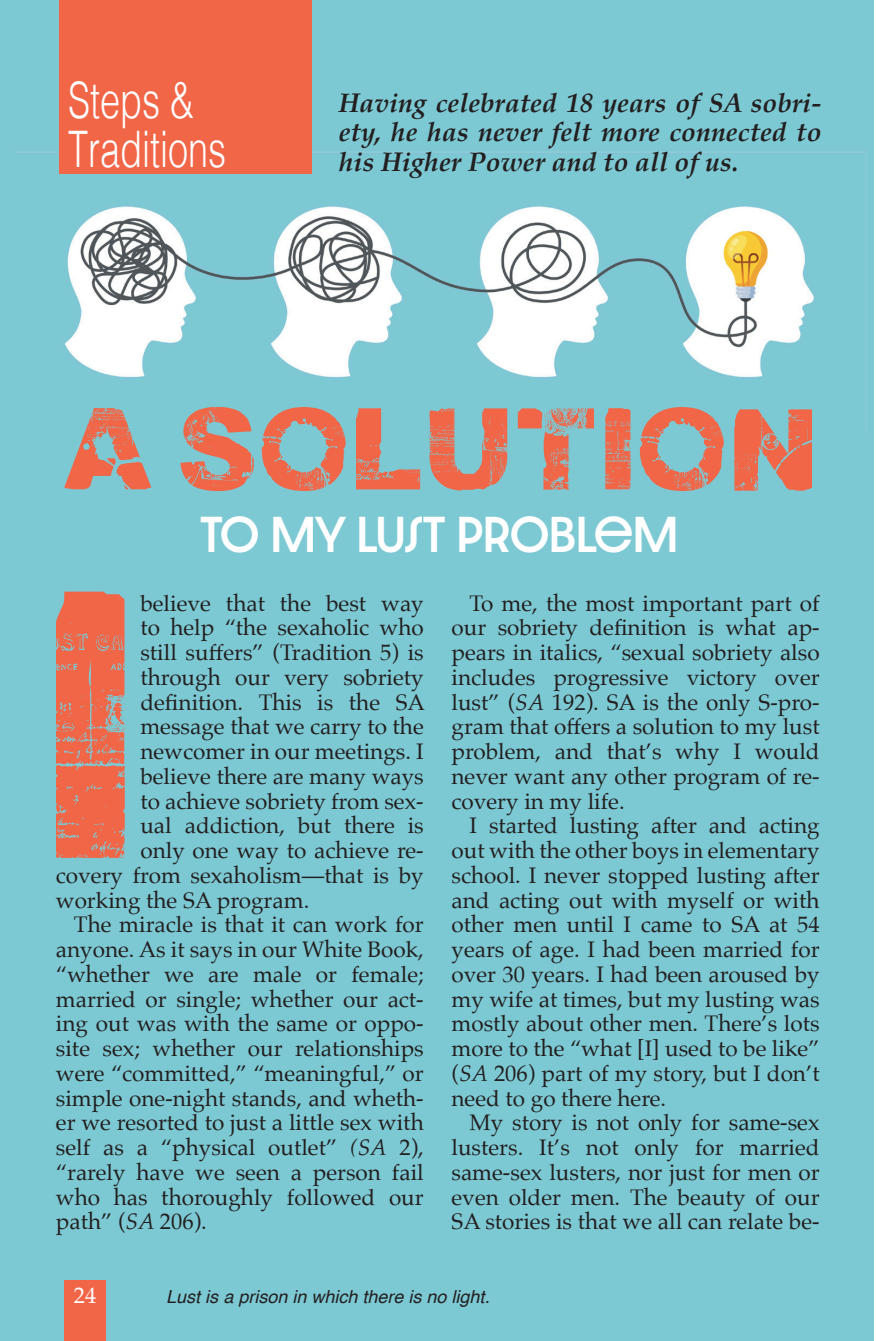
<style>
.page{position:relative;width:876px;height:1341px;background:#fff}
.page>*{position:absolute;margin:0;border:0;box-sizing:border-box;transform-origin:0 0}
.t1{font:324.68px "Damned Deluxe";color:#f26648;scale:.83 1}
.Body_Serif_1{font:99px "Damned Deluxe";color:#f26648}
.Section_Heds{font:300 50.4px/49.5px "Helvetica";color:#fff;scale:.71 1}
.Body_Serif_1-2{font:500 42.75px "Dazzle Unicase";color:#fff}
.t2{font:italic 700 27px/29.2px "Palatino";color:#231f20;text-align:justify}
.t3{font:22.5px/24.8px "Palatino";color:#231f20;text-align:justify}
.t4{font:22.5px "Palatino";color:#fff}
.t5{font:italic 18px "Helvetica";color:#231f20}
.s1{font-style:italic}
</style>
<div class="page">
<div style="left:0;top:0;width:873px;height:1341px;background:#7cc9d4"></div>
<div style="left:64px;top:1280px;width:42px;height:61px;background:#f26648"></div>
<div style="left:59px;top:0;width:252px;height:174px;background:#f26648"></div>
<p class="Section_Heds" style="left:68px;top:72px;width:224px">Steps &amp;<br>Traditions</p>
<p class="t2" style="left:338px;top:88px;width:484px">Having celebrated 18 years of SA sobri&shy;ety, he has never felt more connected to his Higher Power and to all of us.</p>
<p class="Body_Serif_1" style="left:62px;top:390px;width:756px">A SOLUTION</p>
<p class="Body_Serif_1-2" style="left:200px;top:503px;width:479px">TO MY LUST PROBLEM</p>
<p class="t1" style="left:40px;top:534px;width:123px">I</p>
<p class="t3" style="left:140px;top:591px;width:285px">believe that the best way</p>
<p class="t3" style="left:140px;top:615px;width:285px">to help “the sexaholic who</p>
<p class="t3" style="left:140px;top:640px;width:285px">still suffers” (Tradition 5) is</p>
<p class="t3" style="left:140px;top:665px;width:285px">through our very sobriety</p>
<p class="t3" style="left:140px;top:690px;width:286px">definition. This is the SA</p>
<p class="t3" style="left:140px;top:714px;width:285px">message that we carry to the</p>
<p class="t3" style="left:140px;top:739px;width:285px">newcomer in our meetings. I</p>
<p class="t3" style="left:140px;top:764px;width:285px">believe there are many ways</p>
<p class="t3" style="left:140px;top:789px;width:285px">to achieve sobriety from sex-</p>
<p class="t3" style="left:140px;top:813px;width:285px">ual addiction, but there is</p>
<p class="t3" style="left:140px;top:838px;width:285px">only one way to achieve re-</p>
<p class="t3" style="left:56px;top:863px;width:369px">covery from sexaholism—that is by</p>
<p class="t3" style="left:56px;top:888px;width:255px">working the SA program.</p>
<p class="t3" style="left:56px;top:912px;width:369px;text-indent:18px">The miracle is that it can work for anyone. As it says in our White Book, “whether we are male or female; married or single; whether our act&shy;ing out was with the same or oppo&shy;site sex; whether our relationships were “committed,” “meaningful,” or simple one-night stands, and wheth&shy;er we resorted to just a little sex with self as a “physical outlet” <span class="s1">(SA</span> 2), “rarely have we seen a person fail who has thoroughly followed our path” (<span class="s1">SA</span> 206).</p>
<p class="t3" style="left:451px;top:591px;width:369px;text-indent:18px">To me, the most important part of our sobriety definition is what ap&shy;pears in italics, “sexual sobriety also includes progressive victory over lust” (<span class="s1">SA</span> 192). SA is the only S-pro&shy;gram that offers a solution to my lust problem, and that’s why I would never want any other program of re&shy;covery in my life.</p>
<p class="t3" style="left:451px;top:813px;width:369px;text-indent:18px">I started lusting after and acting out with the other boys in elementary school. I never stopped lusting after and acting out with myself or with other men until I came to SA at 54 years of age. I had been married for over 30 years. I had been aroused by my wife at times, but my lusting was mostly about other men. There’s lots more to the “what [I] used to be like” (<span class="s1">SA</span> 206) part of my story, but I don’t need to go there here.</p>
<p class="t3" style="left:451px;top:1110px;width:369px;text-indent:18px">My story is not only for same-sex lusters. It’s not only for married same-sex lusters, nor just for men or even older men. The beauty of our SA stories is that we all can relate be-</p>
<p class="t4" style="left:74px;top:1277px;width:24px">24</p>
<p class="t5" style="left:166px;top:1283px;width:325px">Lust is a prison in which there is no light.</p>
</div>
